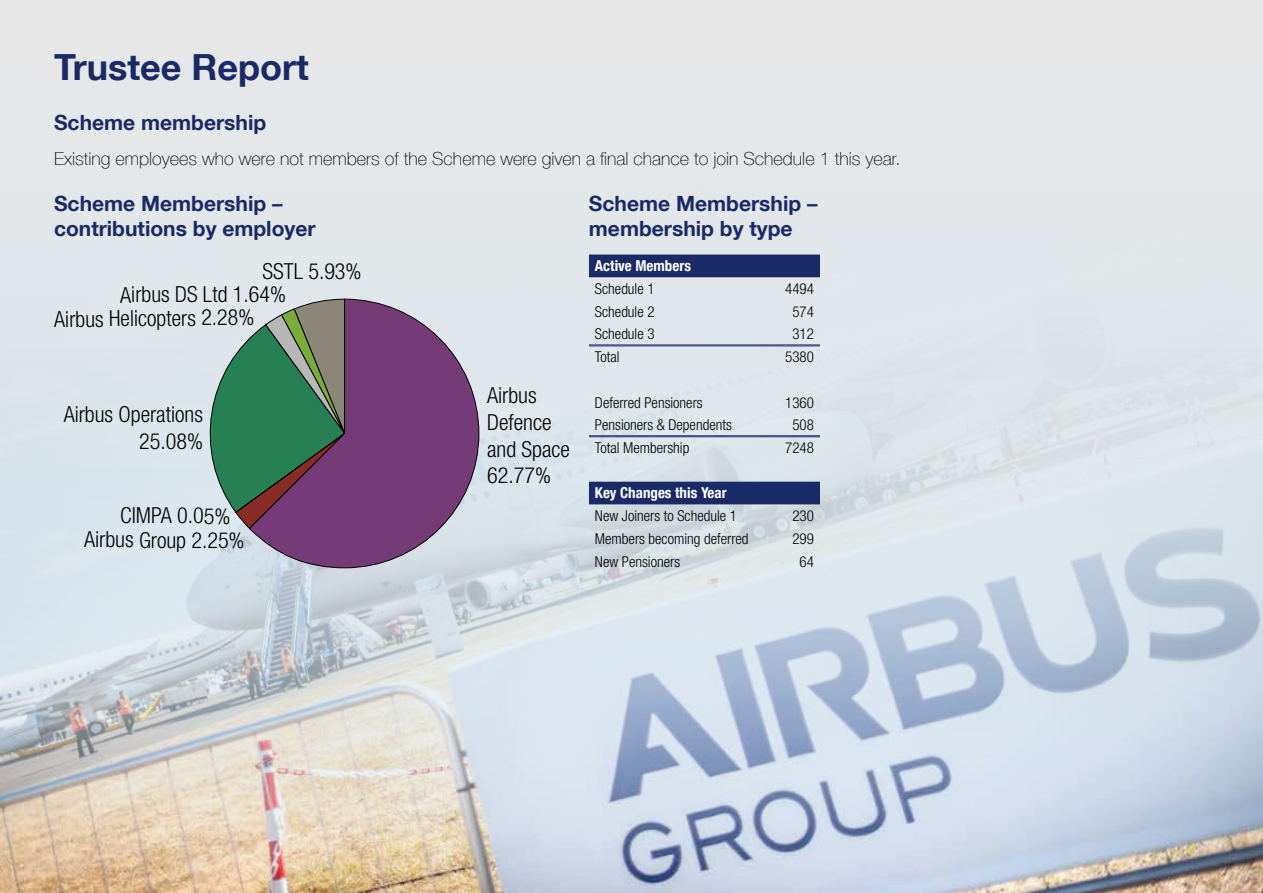
<style>
.page{position:relative;width:1263px;height:893px;background:#e5e7e9}
.page>*{position:absolute;margin:0;border:0;box-sizing:border-box;transform-origin:0 0}
.t1{font:700 36px "Helvetica Neue LT Com";color:#192a67}
.t2{font:300 condensed 22.2px/26.5px "Helvetica Neue LT Com";color:#000}
.t3{font:700 21px/25.2px "Helvetica Neue LT Com";color:#192a67}
.t4{font:100 18px "Helvetica Neue LT Com";color:#000}
.t5{font:300 condensed 15px "Helvetica Neue LT Com";color:#000}
.t6{font:700 condensed 15px "Helvetica Neue LT Com";color:#fff}
</style>
<div class="page">
<img style="left:0;top:254px;width:1263px;height:639px">
<svg style="left:192px;top:298px;width:56px;height:232px"></svg>
<svg style="left:248px;top:298px;width:232px;height:270px;background:#7a6780"></svg>
<svg style="left:589px;top:255px;width:231px;height:249px"></svg>
<hr style="left:589px;top:345px;width:186px;height:1px;background:#192a67">
<hr style="left:589px;top:346px;width:186px;height:1px;background:#192a67">
<hr style="left:775px;top:345px;width:45px;height:1px;background:#192a67">
<hr style="left:775px;top:346px;width:45px;height:1px;background:#192a67">
<hr style="left:589px;top:435px;width:186px;height:1px;background:#192a67">
<hr style="left:589px;top:436px;width:186px;height:1px;background:#192a67">
<hr style="left:775px;top:435px;width:45px;height:1px;background:#192a67">
<hr style="left:775px;top:436px;width:45px;height:1px;background:#192a67">
<h1 class="t1" style="left:54px;top:44px;width:256px">Trustee Report</h1>
<h3 class="t3" style="left:54px;top:110px;width:214px">Scheme membership</h3>
<p class="t4" style="left:54px;top:148px;width:848px">Existing employees who were not members of the Scheme were given a final chance to join Schedule 1 this year.</p>
<h3 class="t3" style="left:54px;top:190px;width:263px">Scheme Membership – contributions by employer</h3>
<h3 class="t3" style="left:589px;top:190px;width:230px">Scheme Membership – membership by type</h3>
<p class="t6" style="left:595px;top:257px;width:98px">Active Members</p>
<p class="t5" style="left:595px;top:280px;width:61px">Schedule 1</p>
<p class="t5" style="left:785px;top:280px;width:30px">4494</p>
<p class="t5" style="left:595px;top:303px;width:61px">Schedule 2</p>
<p class="t5" style="left:792px;top:303px;width:23px">574</p>
<p class="t5" style="left:595px;top:325px;width:61px">Schedule 3</p>
<p class="t5" style="left:792px;top:325px;width:23px">312</p>
<p class="t5" style="left:595px;top:348px;width:26px">Total</p>
<p class="t5" style="left:785px;top:348px;width:30px">5380</p>
<p class="t5" style="left:595px;top:394px;width:109px">Deferred Pensioners</p>
<p class="t5" style="left:785px;top:394px;width:30px">1360</p>
<p class="t5" style="left:595px;top:416px;width:138px">Pensioners &amp; Dependents</p>
<p class="t5" style="left:792px;top:416px;width:23px">508</p>
<p class="t5" style="left:595px;top:439px;width:96px">Total Membership</p>
<p class="t5" style="left:785px;top:439px;width:30px">7248</p>
<p class="t6" style="left:595px;top:484px;width:133px">Key Changes this Year</p>
<p class="t5" style="left:595px;top:507px;width:144px">New Joiners to Schedule 1</p>
<p class="t5" style="left:792px;top:507px;width:23px">230</p>
<p class="t5" style="left:595px;top:530px;width:155px">Members becoming deferred</p>
<p class="t5" style="left:792px;top:530px;width:23px">299</p>
<p class="t5" style="left:595px;top:553px;width:87px">New Pensioners</p>
<p class="t5" style="left:800px;top:553px;width:16px">64</p>
<h2 class="t2" style="left:263px;top:258px;width:101px">SSTL 5.93%</h2>
<h2 class="t2" style="left:120px;top:281px;width:167px">Airbus DS Ltd 1.64%</h2>
<h2 class="t2" style="left:54px;top:306px;width:202px;rotate:-1deg">Airbus Helicopters 2.28%</h2>
<h2 class="t2" style="left:487px;top:382px;width:84px">Airbus<br>Defence and Space<br>62.77%</h2>
<h2 class="t2" style="left:64px;top:401px;width:141px;text-align:right">Airbus Operations<br>25.08%</h2>
<h2 class="t2" style="left:120px;top:502px;width:112px">CIMPA 0.05%</h2>
<h2 class="t2" style="left:84px;top:526px;width:162px">Airbus Group 2.25%</h2>
</div>
